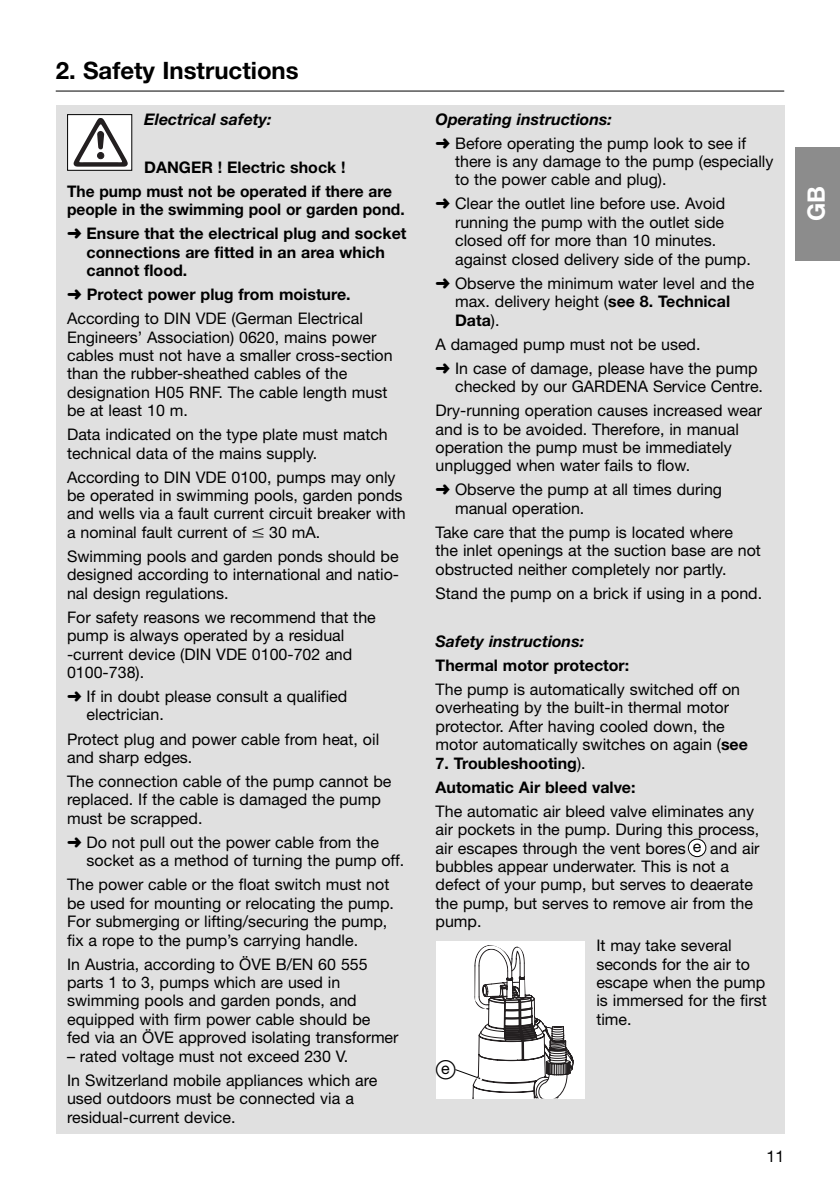
<style>
.page{position:relative;width:840px;height:1190px;background:#fff}
.page>*{position:absolute;margin:0;border:0;box-sizing:border-box;transform-origin:0 0}
.t1{font:700 24px "Helvetica Neue";color:#000}
.t2{font:700 24px "Helvetica Neue";color:#fff}
.t3{font:20px "European Pi One";color:#fff}
.t4{font:16px/18.4px "Helvetica Neue";color:#000}
.t5{font:700 16px/24px "Helvetica Neue";color:#000}
.t6{font:italic 700 16px "Helvetica Neue";color:#000}
.s1{font-weight:700}
.s2{font-family:"European Pi Two"}
.s3{font-weight:700;font-style:italic}
.s4{font-weight:400}
.s5{font-family:"Helvetica Neue";font-size:16px;color:#000}
</style>
<div class="page">
<div style="left:56px;top:105px;width:728px;height:1029px;background:#e0e0e0"></div>
<div style="left:436px;top:941px;width:148px;height:157px;background:#fff"></div>
<div style="left:796px;top:147px;width:44px;height:114px;background:#8c8c8c"></div>
<svg style="left:55px;top:90px;width:730px;height:81px"></svg>
<div style="left:689px;top:840px;width:16px;height:16px;background:#fff;border-radius:50%"></div>
<div style="left:688px;top:839px;width:18px;height:18px;border:2px solid #000;border-radius:50%"></div>
<svg style="left:449px;top:945px;width:125px;height:153px"></svg>
<h1 class="t1" style="left:56px;top:62px;width:245px">2. Safety Instructions</h1>
<p class="t6" style="left:144px;top:113px;width:129px">Electrical safety:</p>
<p class="t5" style="left:67px;top:156px;width:326px;text-indent:77px">DANGER ! Electric shock !<br>The pump must not be operated if there are</p>
<p class="t5" style="left:67px;top:199px;width:341px">people in the swimming pool or garden pond. ➜ Ensure that the electrical plug and socket</p>
<p class="t5" style="left:87px;top:244px;width:300px;line-height:18.4px">connections are fitted in an area which cannot flood.</p>
<p class="t4" style="left:67px;top:284px;width:297px;line-height:24px">➜ <span class="s1">Protect power plug from moisture.<br></span>According to DIN VDE (German Electrical</p>
<p class="t4" style="left:67px;top:329px;width:327px">Engineers’ Association) 0620, mains power cables must not have a smaller cross-section than the rubber-sheathed cables of the designation H05 RNF. The cable length must be at least 10 m.</p>
<p class="t4" style="left:67px;top:427px;width:322px">Data indicated on the type plate must match technical data of the mains supply.</p>
<p class="t4" style="left:67px;top:469px;width:340px">According to DIN VDE 0100, pumps may only be operated in swimming pools, garden ponds and wells via a fault current circuit breaker with a nominal fault current of <span class="s2">-</span> 30 mA.</p>
<p class="t4" style="left:67px;top:549px;width:333px;text-align:justify">Swimming pools and garden ponds should be designed according to international and natio&shy;nal design regulations.</p>
<p class="t4" style="left:67px;top:609px;width:310px">For safety reasons we recommend that the pump is always operated by a residual -current device (DIN VDE 0100-702 and<br>0100-738).</p>
<p class="t4" style="left:87px;top:689px;width:262px;text-indent:-20px">➜ If in doubt please consult a qualified electrician.</p>
<p class="t4" style="left:67px;top:731px;width:314px">Protect plug and power cable from heat, oil and sharp edges.</p>
<p class="t4" style="left:67px;top:774px;width:326px">The connection cable of the pump cannot be replaced. If the cable is damaged the pump must be scrapped.</p>
<p class="t4" style="left:87px;top:835px;width:319px;text-indent:-20px">➜ Do not pull out the power cable from the socket as a method of turning the pump off.</p>
<p class="t4" style="left:67px;top:877px;width:329px">The power cable or the float switch must not be used for mounting or relocating the pump.<br>For submerging or lifting/securing the pump, fix a rope to the pump’s carrying handle.</p>
<p class="t4" style="left:67px;top:956px;width:333px">In Austria, according to ÖVE B/EN 60 555 parts 1 to 3, pumps which are used in swimming pools and garden ponds, and equipped with firm power cable should be<br>fed via an ÖVE approved isolating transformer</p>
<p class="t4" style="left:67px;top:1046px;width:312px;line-height:24px">– rated voltage must not exceed 230 V.<br>In Switzerland mobile appliances which are</p>
<p class="t4" style="left:67px;top:1091px;width:288px">used outdoors must be connected via a residual-current device.</p>
<p class="t4" style="left:436px;top:108px;width:312px;line-height:24px"><span class="s3">Operating instructions:<br></span>➜ Before operating the pump look to see if</p>
<p class="t4" style="left:455px;top:154px;width:320px">there is any damage to the pump (especially to the power cable and plug).</p>
<p class="t4" style="left:455px;top:196px;width:297px;text-indent:-20px">➜ Clear the outlet line before use. Avoid running the pump with the outlet side closed off for more than 10 minutes. against closed delivery side of the pump.</p>
<p class="t4" style="left:455px;top:275px;width:301px;text-indent:-20px">➜ Observe the minimum water level and the max. delivery height (<span class="s1">see 8. Technical<br>Data</span>).</p>
<p class="t4" style="left:436px;top:333px;width:323px;line-height:24px">A damaged pump must not be used.<br>➜ In case of damage, please have the pump</p>
<p class="t4" style="left:436px;top:376px;width:329px;line-height:24px;text-align:right">checked by our GARDENA Service Centre.<br>Dry-running operation causes increased wear</p>
<p class="t4" style="left:436px;top:421px;width:305px">and is to be avoided. Therefore, in manual operation the pump must be immediately unplugged when water fails to flow.</p>
<p class="t4" style="left:455px;top:482px;width:269px;text-indent:-20px">➜ Observe the pump at all times during manual operation.</p>
<p class="t4" style="left:436px;top:525px;width:327px">Take care that the pump is located where<br>the inlet openings at the suction base are not obstructed neither completely nor partly.</p>
<p class="t4" style="left:436px;top:585px;width:328px">Stand the pump on a brick if using in a pond.</p>
<p class="t6" style="left:436px;top:635px;width:150px">Safety instructions:</p>
<p class="t5" style="left:436px;top:655px;width:195px">Thermal motor protector:</p>
<p class="t4" style="left:436px;top:682px;width:314px">The pump is automatically switched off on overheating by the built-in thermal motor protector. After having cooled down, the motor automatically switches on again (<span class="s1">see</span></p>
<p class="t5" style="left:436px;top:752px;width:202px">7. Troubleshooting<span class="s4">).<br></span>Automatic Air bleed valve:</p>
<p class="t4" style="left:436px;top:803px;width:325px">The automatic air bleed valve eliminates any air pockets in the pump. During this process, air escapes through the vent bores e</p>
<p class="t4" style="left:436px;top:840px;width:326px;text-indent:275px">and air bubbles appear underwater. This is not a defect of your pump, but serves to deaerate the pump, but serves to remove air from the pump.</p>
<p class="t4" style="left:596px;top:938px;width:172px">It may take several seconds for the air to escape when the pump is immersed for the first time.</p>
<p class="t3" style="left:436px;top:1059px;width:21px">-<span class="s5">e</span></p>
<h1 class="t2" style="left:808px;top:221px;width:37px;rotate:-90deg">GB</h1>
<p class="t4" style="left:766px;top:1149px;width:19px">11</p>
</div>
